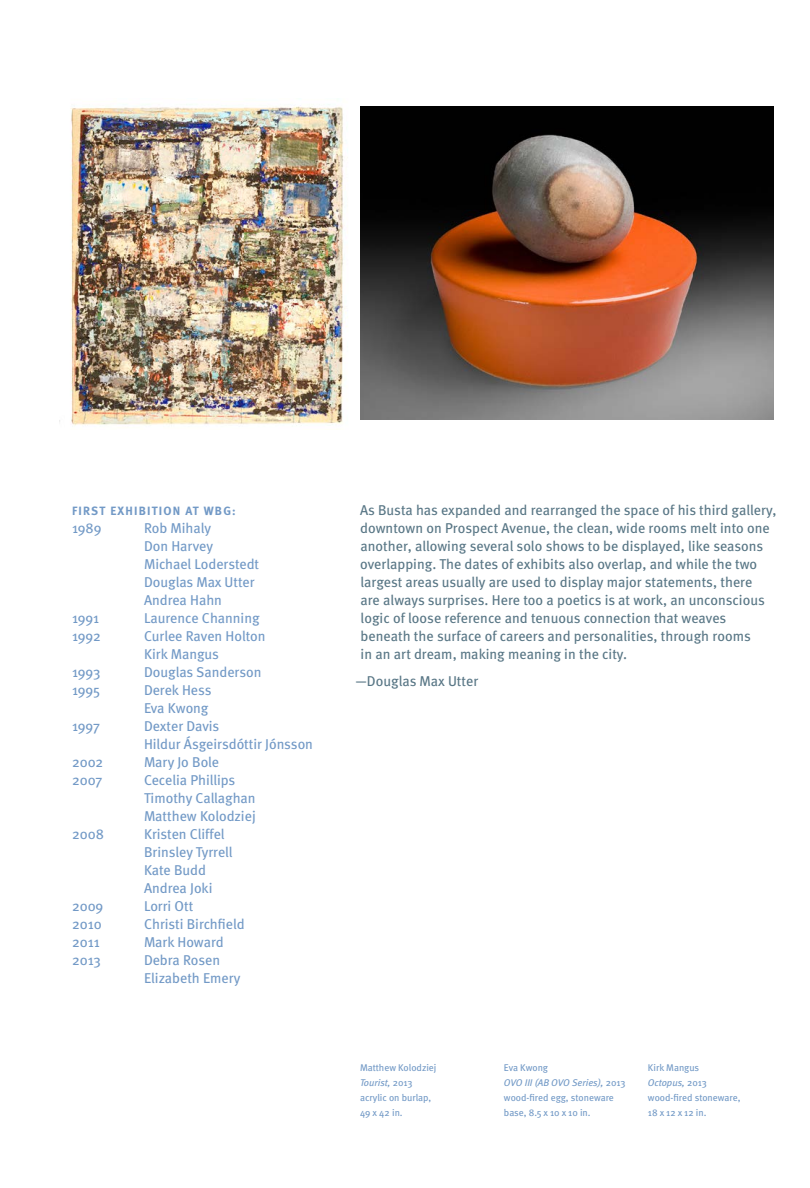
<style>
.page{position:relative;width:810px;height:1188px;background:#fff}
.page>*{position:absolute;margin:0;border:0;box-sizing:border-box;transform-origin:0 0}
.WBg_Paragraph{font:14.25px/18px "Meta";letter-spacing:.005em;color:#587685}
.WBg_Paragraph-2{font:14.25px "Meta";color:#7299c6}
.WBg_Paragraph-3{font:700 12px "Meta";letter-spacing:.1em;color:#7299c6}
.Image_Caption{font:9.75px/15px "Meta";color:#7299c6}
.Image_Caption-2{font:italic 9.75px "Meta";color:#7299c6}
.s1{font-style:normal}
</style>
<div class="page">
<img style="left:360px;top:106px;width:414px;height:313px">
<img style="left:59px;top:106px;width:288px;height:320px">
<p class="WBg_Paragraph-3" style="left:72px;top:503px;width:165px">FIRST EXHIBITION AT WBG:</p>
<p class="WBg_Paragraph-2" style="left:72px;top:519px;width:31px">1989</p>
<p class="WBg_Paragraph-2" style="left:144px;top:519px;width:69px">Rob Mihaly</p>
<p class="WBg_Paragraph-2" style="left:144px;top:537px;width:71px">Don Harvey</p>
<p class="WBg_Paragraph-2" style="left:144px;top:555px;width:117px">Michael Loderstedt</p>
<p class="WBg_Paragraph-2" style="left:144px;top:573px;width:112px">Douglas Max Utter</p>
<p class="WBg_Paragraph-2" style="left:144px;top:591px;width:80px">Andrea Hahn</p>
<p class="WBg_Paragraph-2" style="left:72px;top:609px;width:29px">1991</p>
<p class="WBg_Paragraph-2" style="left:144px;top:609px;width:117px">Laurence Channing</p>
<p class="WBg_Paragraph-2" style="left:72px;top:627px;width:30px">1992</p>
<p class="WBg_Paragraph-2" style="left:144px;top:627px;width:123px">Curlee Raven Holton</p>
<p class="WBg_Paragraph-2" style="left:144px;top:645px;width:76px">Kirk Mangus</p>
<p class="WBg_Paragraph-2" style="left:72px;top:663px;width:30px">1993</p>
<p class="WBg_Paragraph-2" style="left:144px;top:663px;width:119px">Douglas Sanderson</p>
<p class="WBg_Paragraph-2" style="left:72px;top:681px;width:30px">1995</p>
<p class="WBg_Paragraph-2" style="left:144px;top:681px;width:69px">Derek Hess</p>
<p class="WBg_Paragraph-2" style="left:144px;top:699px;width:66px">Eva Kwong</p>
<p class="WBg_Paragraph-2" style="left:72px;top:717px;width:30px">1997</p>
<p class="WBg_Paragraph-2" style="left:144px;top:717px;width:77px">Dexter Davis</p>
<p class="WBg_Paragraph-2" style="left:144px;top:735px;width:171px">Hildur Ásgeirsdóttir Jónsson</p>
<p class="WBg_Paragraph-2" style="left:72px;top:753px;width:33px">2002</p>
<p class="WBg_Paragraph-2" style="left:144px;top:753px;width:77px">Mary Jo Bole</p>
<p class="WBg_Paragraph-2" style="left:72px;top:771px;width:32px">2007</p>
<p class="WBg_Paragraph-2" style="left:144px;top:771px;width:93px">Cecelia Phillips</p>
<p class="WBg_Paragraph-2" style="left:144px;top:789px;width:113px">Timothy Callaghan</p>
<p class="WBg_Paragraph-2" style="left:144px;top:807px;width:113px">Matthew Kolodziej</p>
<p class="WBg_Paragraph-2" style="left:72px;top:825px;width:33px">2008</p>
<p class="WBg_Paragraph-2" style="left:144px;top:825px;width:82px">Kristen Cliffel</p>
<p class="WBg_Paragraph-2" style="left:144px;top:843px;width:90px">Brinsley Tyrrell</p>
<p class="WBg_Paragraph-2" style="left:144px;top:861px;width:63px">Kate Budd</p>
<p class="WBg_Paragraph-2" style="left:144px;top:879px;width:70px">Andrea Joki</p>
<p class="WBg_Paragraph-2" style="left:72px;top:897px;width:33px">2009</p>
<p class="WBg_Paragraph-2" style="left:144px;top:897px;width:51px">Lorri Ott</p>
<p class="WBg_Paragraph-2" style="left:72px;top:915px;width:31px">2010</p>
<p class="WBg_Paragraph-2" style="left:144px;top:915px;width:102px">Christi Birchfield</p>
<p class="WBg_Paragraph-2" style="left:72px;top:933px;width:29px">2011</p>
<p class="WBg_Paragraph-2" style="left:144px;top:933px;width:81px">Mark Howard</p>
<p class="WBg_Paragraph-2" style="left:72px;top:951px;width:30px">2013</p>
<p class="WBg_Paragraph-2" style="left:144px;top:951px;width:78px">Debra Rosen</p>
<p class="WBg_Paragraph-2" style="left:144px;top:969px;width:98px">Elizabeth Emery</p>
<p class="WBg_Paragraph" style="left:360px;top:501px;width:418px">As Busta has expanded and rearranged the space of his third gallery, downtown on Prospect Avenue, the clean, wide rooms melt into one another, allowing several solo shows to be displayed, like seasons overlapping. The dates of exhibits also overlap, and while the two largest areas usually are used to display major statements, there<br>are always surprises. Here too a poetics is at work, an unconscious logic of loose reference and tenuous connection that weaves beneath the surface of careers and personalities, through rooms<br>in an art dream, making meaning in the city.</p>
<p class="WBg_Paragraph" style="left:355px;top:672px;width:124px">—Douglas Max Utter</p>
<p class="Image_Caption" style="left:360px;top:1059px;width:78px">Matthew Kolodziej</p>
<p class="Image_Caption-2" style="left:360px;top:1076px;width:54px">Tourist, <span class="s1">2013</span></p>
<p class="Image_Caption" style="left:360px;top:1089px;width:73px">acrylic on burlap,<br>49 x 42 in.</p>
<p class="Image_Caption" style="left:504px;top:1059px;width:46px">Eva Kwong</p>
<p class="Image_Caption-2" style="left:504px;top:1076px;width:123px">OVO III (AB OVO Series), <span class="s1">2013</span></p>
<p class="Image_Caption" style="left:504px;top:1089px;width:111px">wood-fired egg, stoneware base, 8.5 x 10 x 10 in.</p>
<p class="Image_Caption" style="left:648px;top:1059px;width:53px">Kirk Mangus</p>
<p class="Image_Caption-2" style="left:648px;top:1076px;width:60px">Octopus, <span class="s1">2013</span></p>
<p class="Image_Caption" style="left:648px;top:1089px;width:94px">wood-fired stoneware,<br>18 x 12 x 12 in.</p>
</div>
